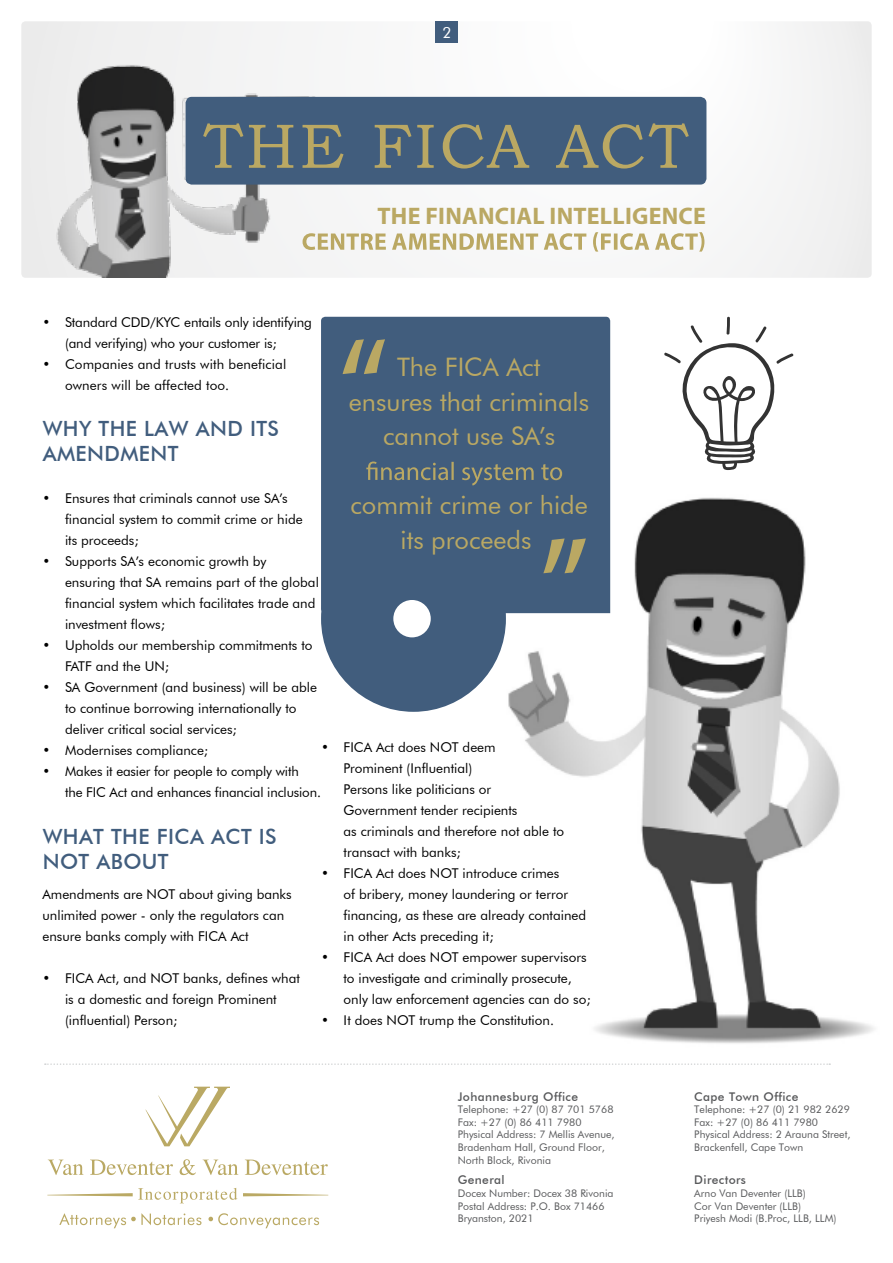
<style>
.page{position:relative;width:893px;height:1263px;background:#fff}
.page>*{position:absolute;margin:0;border:0;box-sizing:border-box;transform-origin:0 0}
.t1{font:63px "Bookman Old Style";letter-spacing:.05em;color:#baa863}
.t2{font:25.5px/34.5px "Futura BT";color:#baa863;text-align:center}
.t3{font:700 24px "Myriad Pro";letter-spacing:.01em;color:#baa863}
.t4{font:500 21px/25.2px "Futura BT";letter-spacing:.02em;color:#415d7d}
.t5{font:15.3px "Futura BT";color:#fff}
.t6{font:13.5px/21px "Futura BT";color:#000}
.t7{font:500 12px "Futura BT";letter-spacing:.03em;color:#58595b}
.t8{font:10.5px/12.6px "Futura BT";color:#58595b}
</style>
<div class="page">
<img style="left:490px;top:486px;width:384px;height:558px">
<svg style="left:21px;top:21px;width:851px;height:257px"></svg>
<div style="left:186px;top:97px;width:520px;height:88px;background:#415d7d;border-radius:6px"></div>
<svg style="left:664px;top:316px;width:130px;height:154px"></svg>
<div style="left:321px;top:317px;width:289px;height:296px;background:#415d7d"></div>
<svg style="left:303px;top:232px;width:401px;height:20px"></svg>
<svg style="left:45px;top:1063px;width:785px;height:2px"></svg>
<div style="left:321px;top:525px;width:185px;height:187px;background:#415d7d;border-radius:50%"></div>
<div style="left:393px;top:600px;width:38px;height:37px;background:#fff;border-radius:50%"></div>
<div style="left:435px;top:21px;width:23px;height:22px;background:#415d7d"></div>
<svg style="left:243px;top:1193px;width:85px;height:3px"></svg>
<svg style="left:47px;top:1188px;width:190px;height:15px"></svg>
<svg style="left:48px;top:1159px;width:36px;height:16px"></svg>
<svg style="left:90px;top:1159px;width:83px;height:16px"></svg>
<svg style="left:180px;top:1159px;width:16px;height:16px"></svg>
<svg style="left:203px;top:1159px;width:35px;height:16px"></svg>
<svg style="left:245px;top:1159px;width:83px;height:16px"></svg>
<svg style="left:145px;top:1087px;width:85px;height:59px"></svg>
<svg style="left:59px;top:1213px;width:142px;height:15px"></svg>
<svg style="left:208px;top:1213px;width:111px;height:15px"></svg>
<svg style="left:366px;top:461px;width:196px;height:25px;background:#586b77"></svg>
<svg style="left:343px;top:339px;width:42px;height:35px"></svg>
<svg style="left:543px;top:538px;width:43px;height:35px;background:#787f70"></svg>
<p class="t5" style="left:442px;top:23px;width:11px">2</p>
<h1 class="t1" style="left:204px;top:105px;width:486px">THE FICA ACT</h1>
<h3 class="t3" style="left:378px;top:200px;width:330px">THE FINANCIAL INTELLIGENCE</h3>
<p class="t6" style="left:65px;top:311px;width:248px;text-indent:-23px">• Standard CDD/KYC entails only identifying (and verifying) who your customer is;</p>
<p class="t6" style="left:65px;top:353px;width:223px;text-indent:-23px">• Companies and trusts with beneficial owners will be affected too.</p>
<h3 class="t4" style="left:43px;top:416px;width:238px">WHY THE LAW AND ITS<br>AMENDMENT</h3>
<p class="t6" style="left:65px;top:488px;width:239px;text-indent:-23px">• Ensures that criminals cannot use SA’s financial system to commit crime or hide its proceeds;</p>
<p class="t6" style="left:65px;top:551px;width:255px;text-indent:-23px">• Supports SA’s economic growth by ensuring that SA remains part of the global financial system which facilitates trade and investment flows;</p>
<p class="t6" style="left:65px;top:635px;width:249px;text-indent:-23px">• Upholds our membership commitments to<br>FATF and the UN;</p>
<p class="t6" style="left:65px;top:677px;width:254px;text-indent:-23px">• SA Government (and business) will be able to continue borrowing internationally to deliver critical social services;</p>
<p class="t6" style="left:43px;top:740px;width:167px">• Modernises compliance;</p>
<p class="t6" style="left:65px;top:761px;width:258px;text-indent:-23px">• Makes it easier for people to comply with<br>the FIC Act and enhances financial inclusion.</p>
<h3 class="t4" style="left:43px;top:823px;width:236px">WHAT THE FICA ACT IS<br>NOT ABOUT</h3>
<p class="t6" style="left:43px;top:883px;width:251px">Amendments are NOT about giving banks unlimited power - only the regulators can ensure banks comply with FICA Act</p>
<p class="t6" style="left:65px;top:967px;width:236px;text-indent:-23px">• FICA Act, and NOT banks, defines what is a domestic and foreign Prominent (influential) Person;</p>
<h2 class="t2" style="left:349px;top:350px;width:242px">The FICA Act<br>ensures that criminals cannot use SA’s</h2>
<h2 class="t2" style="left:351px;top:488px;width:239px">commit crime or hide its proceeds</h2>
<p class="t6" style="left:344px;top:736px;width:222px;text-indent:-22px">• FICA Act does NOT deem<br>Prominent (Influential)<br>Persons like politicians or<br>Government tender recipients<br>as criminals and therefore not able to transact with banks;</p>
<p class="t6" style="left:344px;top:862px;width:244px;text-indent:-23px">• FICA Act does NOT introduce crimes<br>of bribery, money laundering or terror financing, as these are already contained in other Acts preceding it;</p>
<p class="t6" style="left:344px;top:946px;width:249px;text-indent:-23px">• FICA Act does NOT empower supervisors to investigate and criminally prosecute, only law enforcement agencies can do so;</p>
<p class="t6" style="left:321px;top:1009px;width:234px">• It does NOT trump the Constitution.</p>
<p class="t7" style="left:458px;top:1089px;width:122px">Johannesburg Office</p>
<p class="t8" style="left:458px;top:1103px;width:158px">Telephone: +27 (0) 87 701 5768<br>Fax: +27 (0) 86 411 7980<br>Physical Address: 7 Mellis Avenue,<br>Bradenham Hall, Ground Floor,<br>North Block, Rivonia</p>
<p class="t7" style="left:458px;top:1173px;width:48px">General</p>
<p class="t8" style="left:458px;top:1187px;width:157px">Docex Number: Docex 38 Rivonia<br>Postal Address: P.O. Box 71466<br>Bryanston, 2021</p>
<p class="t7" style="left:694px;top:1089px;width:106px">Cape Town Office</p>
<p class="t8" style="left:694px;top:1103px;width:158px">Telephone: +27 (0) 21 982 2629<br>Fax: +27 (0) 86 411 7980<br>Physical Address: 2 Arauna Street,<br>Brackenfell, Cape Town</p>
<p class="t7" style="left:694px;top:1173px;width:53px">Directors</p>
<p class="t8" style="left:694px;top:1187px;width:144px">Arno Van Deventer (LLB)<br>Cor Van Deventer (LLB)<br>Priyesh Modi (B.Proc, LLB, LLM)</p>
</div>
